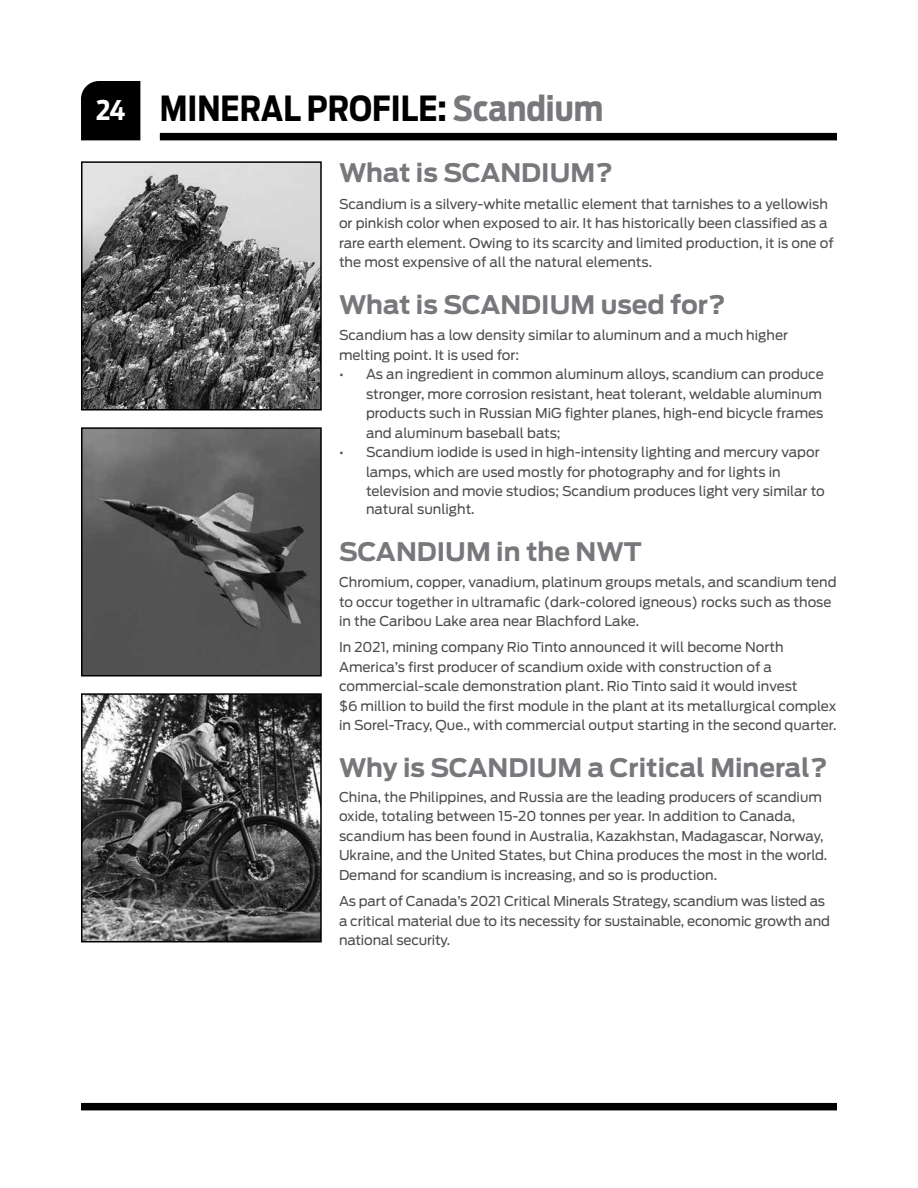
<style>
.page{position:relative;width:918px;height:1188px;background:#fff}
.page>*{position:absolute;margin:0;border:0;box-sizing:border-box;transform-origin:0 0}
.t1{font:700 34.35px "Ford Antenna Cond";color:#000}
.t2{font:700 25.35px "Ford Antenna";color:#77787b}
.t3{font:13.5px/19.5px "Ford Antenna";color:#4d4d4f}
.s1{font-size:27px;color:#fff}
.s2{color:#77787b}
</style>
<div class="page">
<div style="left:160px;top:133px;width:677px;height:7px;background:#000"></div>
<div style="left:81px;top:1103px;width:756px;height:7px;background:#000"></div>
<div style="left:81px;top:81px;width:59px;height:59px;background:#000"></div>
<img style="left:84px;top:164px;width:235px;height:244px">
<div style="left:81px;top:161px;width:241px;height:250px;border:2px solid #000"></div>
<img style="left:84px;top:430px;width:235px;height:243px">
<div style="left:81px;top:427px;width:241px;height:249px;border:2px solid #000"></div>
<img style="left:84px;top:696px;width:235px;height:243px">
<div style="left:81px;top:693px;width:241px;height:249px;border:2px solid #000"></div>
<h1 class="t1" style="left:96px;top:78px;width:509px"><span class="s1">24</span> MINERAL PROFILE: <span class="s2">Scandium</span></h1>
<h2 class="t2" style="left:339px;top:150px;width:276px">What is SCANDIUM?</h2>
<p class="t3" style="left:339px;top:192px;width:496px">Scandium is a silvery-white metallic element that tarnishes to a yellowish or pinkish color when exposed to air. It has historically been classified as a rare earth element. Owing to its scarcity and limited production, it is one of the most expensive of all the natural elements.</p>
<h2 class="t2" style="left:339px;top:282px;width:388px">What is SCANDIUM used for?</h2>
<p class="t3" style="left:339px;top:324px;width:451px">Scandium has a low density similar to aluminum and a much higher melting point. It is used for:</p>
<p class="t3" style="left:366px;top:363px;width:459px;text-indent:-27px">• As an ingredient in common aluminum alloys, scandium can produce stronger, more corrosion resistant, heat tolerant, weldable aluminum products such in Russian MiG fighter planes, high-end bicycle frames and aluminum baseball bats;</p>
<p class="t3" style="left:366px;top:441px;width:460px;text-indent:-27px">• Scandium iodide is used in high-intensity lighting and mercury vapor lamps, which are used mostly for photography and for lights in television and movie studios; Scandium produces light very similar to</p>
<p class="t3" style="left:366px;top:498px;width:110px">natural sunlight.</p>
<h2 class="t2" style="left:339px;top:529px;width:304px">SCANDIUM in the NWT</h2>
<p class="t3" style="left:339px;top:571px;width:499px">Chromium, copper, vanadium, platinum groups metals, and scandium tend to occur together in ultramafic (dark-colored igneous) rocks such as those in the Caribou Lake area near Blachford Lake.</p>
<p class="t3" style="left:339px;top:636px;width:499px">In 2021, mining company Rio Tinto announced it will become North America’s first producer of scandium oxide with construction of a commercial-scale demonstration plant. Rio Tinto said it would invest<br>$6 million to build the first module in the plant at its metallurgical complex in Sorel-Tracy, Que., with commercial output starting in the second quarter.</p>
<h2 class="t2" style="left:339px;top:745px;width:490px">Why is SCANDIUM a Critical Mineral?</h2>
<p class="t3" style="left:339px;top:786px;width:490px">China, the Philippines, and Russia are the leading producers of scandium oxide, totaling between 15-20 tonnes per year. In addition to Canada, scandium has been found in Australia, Kazakhstan, Madagascar, Norway, Ukraine, and the United States, but China produces the most in the world.<br>Demand for scandium is increasing, and so is production.</p>
<p class="t3" style="left:339px;top:890px;width:493px">As part of Canada’s 2021 Critical Minerals Strategy, scandium was listed as a critical material due to its necessity for sustainable, economic growth and national security.</p>
</div>
